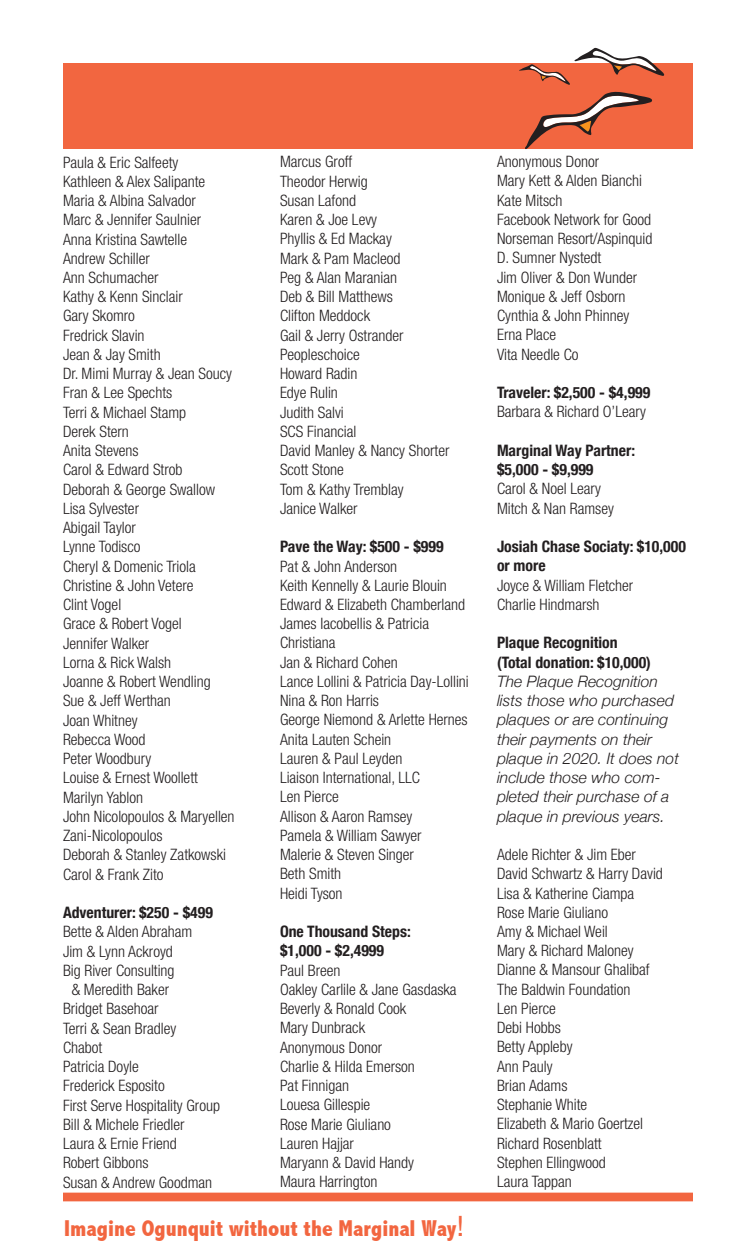
<style>
.page{position:relative;width:756px;height:1260px;background:#fff}
.page>*{position:absolute;margin:0;border:0;box-sizing:border-box;transform-origin:0 0}
.t1{font:800 condensed 22.93px "Abadi";color:#f26640}
.t2{font:300 condensed 15.75px/19.2px "Helvetica Neue";color:#231f20}
.t3{font:700 condensed 15.75px/19.2px "Helvetica Neue";color:#231f20}
.t4{font:italic 300 15.75px/19.2px "Helvetica Neue";color:#231f20}
.s1{font-family:"Helvetica Neue";font-weight:400;font-stretch:normal;font-size:28px}
</style>
<div class="page">
<div style="left:63px;top:1193px;width:630px;height:8px;background:#f26640"></div>
<div style="left:63px;top:63px;width:630px;height:86px;background:#f26640"></div>
<svg style="left:525px;top:91px;width:127px;height:58px"></svg>
<svg style="left:519px;top:48px;width:146px;height:37px"></svg>
<p class="t2" style="left:63px;top:152px;width:173px">Paula &amp; Eric Salfeety<br>Kathleen &amp; Alex Salipante<br>Maria &amp; Albina Salvador<br>Marc &amp; Jennifer Saulnier<br>Anna Kristina Sawtelle<br>Andrew Schiller<br>Ann Schumacher<br>Kathy &amp; Kenn Sinclair<br>Gary Skomro<br>Fredrick Slavin<br>Jean &amp; Jay Smith<br>Dr. Mimi Murray &amp; Jean Soucy<br>Fran &amp; Lee Spechts<br>Terri &amp; Michael Stamp<br>Derek Stern<br>Anita Stevens<br>Carol &amp; Edward Strob<br>Deborah &amp; George Swallow<br>Lisa Sylvester<br>Abigail Taylor<br>Lynne Todisco<br>Cheryl &amp; Domenic Triola<br>Christine &amp; John Vetere<br>Clint Vogel<br>Grace &amp; Robert Vogel<br>Jennifer Walker<br>Lorna &amp; Rick Walsh<br>Joanne &amp; Robert Wendling<br>Sue &amp; Jeff Werthan<br>Joan Whitney<br>Rebecca Wood<br>Peter Woodbury<br>Louise &amp; Ernest Woollett<br>Marilyn Yablon<br>John Nicolopoulos &amp; Maryellen<br>Zani-Nicolopoulos<br>Deborah &amp; Stanley Zatkowski<br>Carol &amp; Frank Zito</p>
<p class="t3" style="left:63px;top:903px;width:151px">Adventurer: $250 - $499</p>
<p class="t2" style="left:63px;top:922px;width:131px">Bette &amp; Alden Abraham</p>
<p class="t2" style="left:63px;top:941px;width:111px">Jim &amp; Lynn Ackroyd</p>
<p class="t2" style="left:63px;top:961px;width:113px">Big River Consulting</p>
<p class="t2" style="left:72px;top:980px;width:99px">&amp; Meredith Baker</p>
<p class="t2" style="left:63px;top:999px;width:97px">Bridget Basehoar</p>
<p class="t2" style="left:63px;top:1018px;width:115px">Terri &amp; Sean Bradley</p>
<p class="t2" style="left:63px;top:1038px;width:41px">Chabot</p>
<p class="t2" style="left:63px;top:1057px;width:77px">Patricia Doyle</p>
<p class="t2" style="left:63px;top:1076px;width:103px">Frederick Esposito</p>
<p class="t2" style="left:63px;top:1095px;width:159px">First Serve Hospitality Group</p>
<p class="t2" style="left:63px;top:1115px;width:123px">Bill &amp; Michele Friedler</p>
<p class="t2" style="left:63px;top:1134px;width:115px">Laura &amp; Ernie Friend</p>
<p class="t2" style="left:63px;top:1153px;width:87px">Robert Gibbons</p>
<p class="t2" style="left:63px;top:1172px;width:151px">Susan &amp; Andrew Goodman</p>
<p class="t2" style="left:280px;top:152px;width:171px">Marcus Groff<br>Theodor Herwig<br>Susan Lafond<br>Karen &amp; Joe Levy<br>Phyllis &amp; Ed Mackay<br>Mark &amp; Pam Macleod<br>Peg &amp; Alan Maranian<br>Deb &amp; Bill Matthews<br>Clifton Meddock<br>Gail &amp; Jerry Ostrander<br>Peopleschoice<br>Howard Radin<br>Edye Rulin<br>Judith Salvi<br>SCS Financial<br>David Manley &amp; Nancy Shorter<br>Scott Stone<br>Tom &amp; Kathy Tremblay<br>Janice Walker</p>
<p class="t3" style="left:280px;top:537px;width:165px">Pave the Way: $500 - $999</p>
<p class="t2" style="left:280px;top:556px;width:190px">Pat &amp; John Anderson<br>Keith Kennelly &amp; Laurie Blouin<br>Edward &amp; Elizabeth Chamberland<br>James Iacobellis &amp; Patricia<br>Christiana<br>Jan &amp; Richard Cohen<br>Lance Lollini &amp; Patricia Day-Lollini<br>Nina &amp; Ron Harris<br>George Niemond &amp; Arlette Hernes<br>Anita Lauten Schein<br>Lauren &amp; Paul Leyden<br>Liaison International, LLC<br>Len Pierce<br>Allison &amp; Aaron Ramsey<br>Pamela &amp; William Sawyer<br>Malerie &amp; Steven Singer<br>Beth Smith<br>Heidi Tyson</p>
<p class="t3" style="left:280px;top:922px;width:132px">One Thousand Steps: $1,000 - $2,4999</p>
<p class="t2" style="left:280px;top:960px;width:178px">Paul Breen<br>Oakley Carlile &amp; Jane Gasdaska<br>Beverly &amp; Ronald Cook<br>Mary Dunbrack<br>Anonymous Donor<br>Charlie &amp; Hilda Emerson<br>Pat Finnigan<br>Louesa Gillespie<br>Rose Marie Giuliano<br>Lauren Hajjar<br>Maryann &amp; David Handy<br>Maura Harrington</p>
<h1 class="t1" style="left:64px;top:1215px;width:397px">Imagine Ogunquit without the Marginal Way<span class="s1">!</span></h1>
<p class="t2" style="left:497px;top:152px;width:157px">Anonymous Donor<br>Mary Kett &amp; Alden Bianchi<br>Kate Mitsch<br>Facebook Network for Good<br>Norseman Resort/Aspinquid<br>D. Sumner Nystedt<br>Jim Oliver &amp; Don Wunder<br>Monique &amp; Jeff Osborn<br>Cynthia &amp; John Phinney<br>Erna Place<br>Vita Needle Co</p>
<p class="t3" style="left:497px;top:383px;width:155px">Traveler: $2,500 - $4,999</p>
<p class="t2" style="left:497px;top:402px;width:150px">Barbara &amp; Richard O’Leary</p>
<p class="t3" style="left:497px;top:440px;width:140px">Marginal Way Partner: $5,000 - $9,999</p>
<p class="t2" style="left:497px;top:479px;width:118px">Carol &amp; Noel Leary<br>Mitch &amp; Nan Ramsey</p>
<p class="t3" style="left:497px;top:537px;width:190px">Josiah Chase Sociaty: $10,000 or more</p>
<p class="t2" style="left:497px;top:575px;width:138px">Joyce &amp; William Fletcher<br>Charlie Hindmarsh</p>
<p class="t3" style="left:497px;top:633px;width:155px">Plaque Recognition (Total donation: $10,000)</p>
<p class="t4" style="left:497px;top:671px;width:184px">The Plaque Recognition lists those who purchased plaques or are continuing their payments on their plaque in 2020. It does not include those who com&shy;pleted their purchase of a plaque in previous years.</p>
<p class="t2" style="left:497px;top:845px;width:167px">Adele Richter &amp; Jim Eber<br>David Schwartz &amp; Harry David<br>Lisa &amp; Katherine Ciampa<br>Rose Marie Giuliano<br>Amy &amp; Michael Weil<br>Mary &amp; Richard Maloney<br>Dianne &amp; Mansour Ghalibaf<br>The Baldwin Foundation<br>Len Pierce<br>Debi Hobbs<br>Betty Appleby<br>Ann Pauly<br>Brian Adams<br>Stephanie White<br>Elizabeth &amp; Mario Goertzel<br>Richard Rosenblatt<br>Stephen Ellingwood<br>Laura Tappan</p>
</div>
